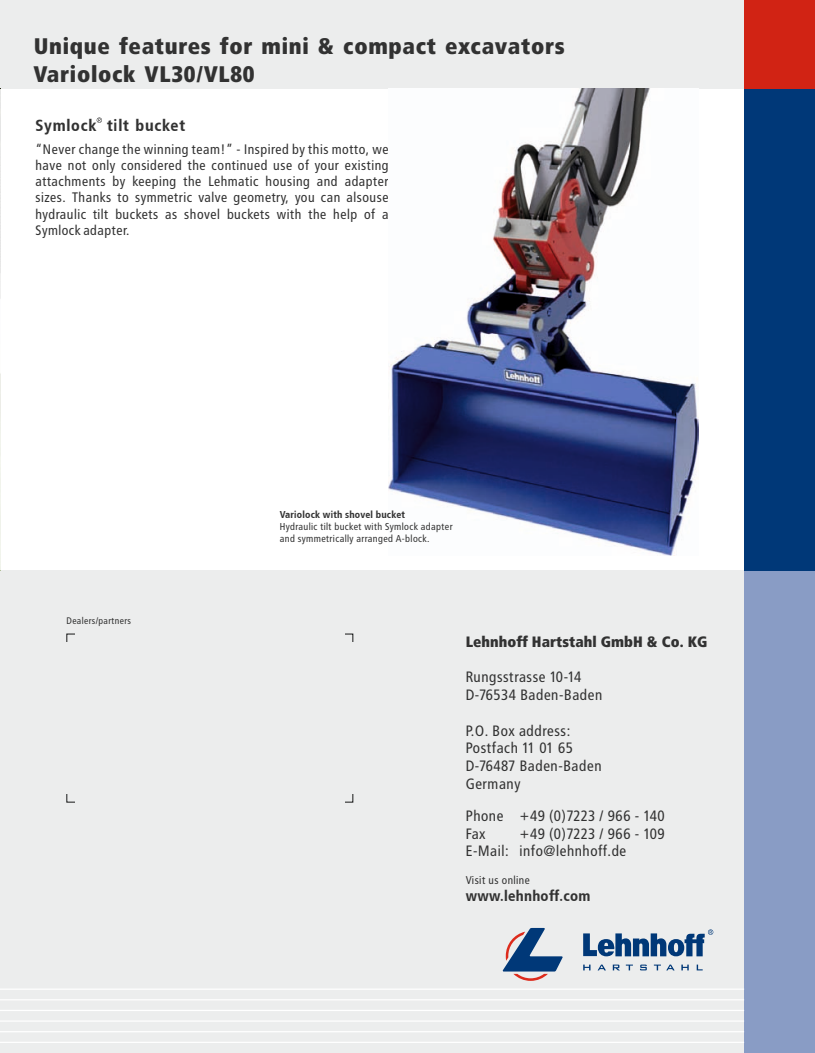
<style>
.page{position:relative;width:815px;height:1053px;background:#fff}
.page>*{position:absolute;margin:0;border:0;box-sizing:border-box;transform-origin:0 0}
.t1{font:900 22.5px/27.2px "Transit";letter-spacing:.025em;color:#323232}
.t2{font:700 16.25px "Transit";letter-spacing:.025em;color:#323232}
.t3{font:15px/17.6px "Transit";color:#323232}
.t4{font:900 15px "Transit";color:#323232}
.t5{font:700 15px "Transit";color:#323232}
.t6{font:13.75px/16.2px "Transit";color:#323232;text-align:justify}
.t7{font:11.25px "Transit";color:#323232}
.t8{font:10px/11.8px "Transit";color:#323232}
.t9{font:700 10px "Transit";color:#323232}
.t10{font:9.5px "Transit";color:#323232}
</style>
<div class="page">
<div style="left:0;top:570px;width:744px;height:482px;background:#eceded"></div>
<div style="left:0;top:0;width:760px;height:89px;background:#eceded"></div>
<div style="left:744px;top:0;width:71px;height:89px;background:#d12314"></div>
<div style="left:744px;top:89px;width:71px;height:484px;background:#003878"></div>
<div style="left:744px;top:570px;width:71px;height:482px;background:#899cc5"></div>
<hr style="left:0;top:1041px;width:744px;height:1px;background:#fff">
<hr style="left:0;top:1030px;width:744px;height:2px;background:#fff">
<hr style="left:0;top:1020px;width:744px;height:1px;background:#fff">
<hr style="left:0;top:1009px;width:744px;height:1px;background:#fff">
<hr style="left:0;top:999px;width:744px;height:1px;background:#fff">
<hr style="left:0;top:988px;width:744px;height:1px;background:#fff">
<svg style="left:502px;top:927px;width:61px;height:53px"></svg>
<svg style="left:697px;top:964px;width:6px;height:6px"></svg>
<svg style="left:681px;top:964px;width:8px;height:6px"></svg>
<svg style="left:640px;top:964px;width:7px;height:6px"></svg>
<svg style="left:626px;top:964px;width:7px;height:6px"></svg>
<svg style="left:583px;top:964px;width:7px;height:6px"></svg>
<svg style="left:583px;top:929px;width:130px;height:27px"></svg>
<svg style="left:654px;top:964px;width:21px;height:6px"></svg>
<svg style="left:613px;top:964px;width:7px;height:6px"></svg>
<svg style="left:598px;top:964px;width:8px;height:6px"></svg>
<svg style="left:97px;top:117px;width:5px;height:6px"></svg>
<img style="left:0;top:411px;width:1px;height:159px">
<img style="left:389px;top:89px;width:309px;height:466px">
<img style="left:0;top:89px;width:1px;height:322px">
<h1 class="t1" style="left:34px;top:34px;width:533px">Unique features for mini &amp; compact excavators<br>Variolock VL30/VL80</h1>
<p class="t2" style="left:35px;top:118px;width:152px">Symlock tilt bucket</p>
<p class="t6" style="left:35px;top:142px;width:355px">“Never change the winning team!” - Inspired by this motto, we have not only considered the continued use of your existing attachments by keeping the Lehmatic housing and adapter sizes. Thanks to symmetric valve geometry, you can alsouse hydraulic tilt buckets as shovel buckets with the help of a Symlock adapter.</p>
<p class="t10" style="left:67px;top:617px;width:66px">Dealers/partners</p>
<p class="t9" style="left:280px;top:510px;width:127px">Variolock with shovel bucket</p>
<p class="t8" style="left:280px;top:521px;width:175px">Hydraulic tilt bucket with Symlock adapter and symmetrically arranged A-block.</p>
<p class="t4" style="left:466px;top:634px;width:243px">Lehnhoff Hartstahl GmbH &amp; Co. KG</p>
<p class="t3" style="left:466px;top:669px;width:139px">Rungsstrasse 10-14<br>D-76534 Baden-Baden</p>
<p class="t3" style="left:466px;top:722px;width:138px">P.O. Box address:<br>Postfach 11 01 65<br>D-76487 Baden-Baden<br>Germany</p>
<p class="t3" style="left:466px;top:807px;width:201px">Phone +49 (0)7223 / 966 - 140<br>Fax</p>
<p class="t3" style="left:466px;top:825px;width:201px;text-indent:54px">+49 (0)7223 / 966 - 109<br>E-Mail: info@lehnhoff.de</p>
<p class="t7" style="left:466px;top:875px;width:66px">Visit us online</p>
<p class="t5" style="left:466px;top:889px;width:127px">www.lehnhoff.com</p>
</div>
